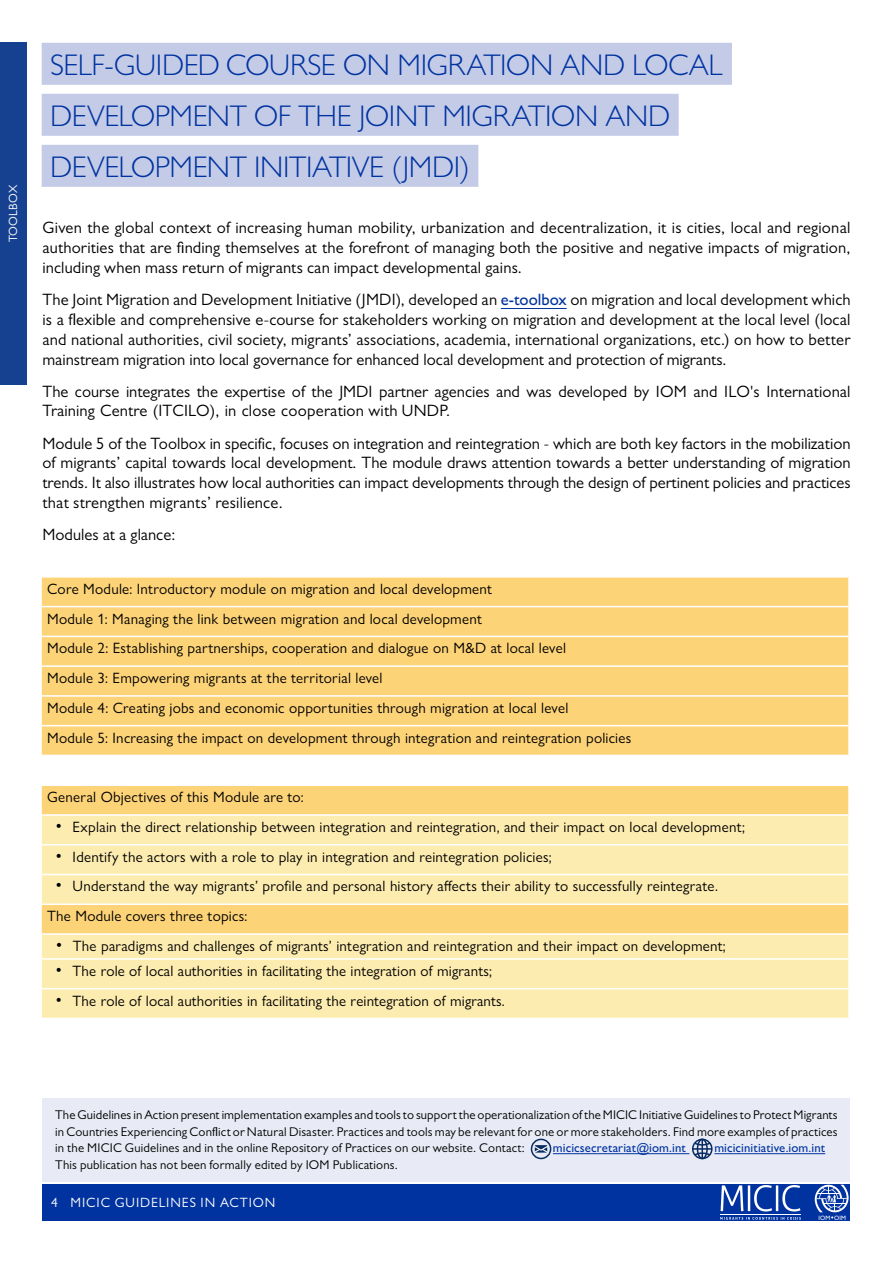
<style>
.page{position:relative;width:893px;height:1263px;background:#fff}
.page>*{position:absolute;margin:0;border:0;box-sizing:border-box;transform-origin:0 0}
.t1{font:300 30px/51px "Gill Sans MT Pro";letter-spacing:-.01em;color:#0033a0}
.t2{font:16.5px/19.8px "Gill Sans MT Pro";color:#000;text-align:justify}
.t3{font:15px/29.7px "Gill Sans Nova";letter-spacing:.015em;color:#000}
.t4{font:13.5px "Gill Sans MT Pro";letter-spacing:.07em;color:#fff}
.t5{font:12.75px/16.5px "Gill Sans MT Pro";letter-spacing:.015em;color:#000;text-align:justify}
.t6{font:500 12.75px "Gill Sans MT Pro";letter-spacing:.005em;color:#0033a0}
.t7{font:12px "Gill Sans Nova";letter-spacing:.02em;color:#fff}
.t8{font:6.3px "Gill Sans";color:#fff}
.s1{font-weight:500;color:#0033a0}
.s2{font-size:18px}
</style>
<div class="page">
<div style="left:0;top:43px;width:27px;height:342px;background:#164190"></div>
<div style="left:43px;top:1184px;width:807px;height:36px;background:#0033a0"></div>
<div style="left:42px;top:43px;width:690px;height:42px;background:#c4cbe7"></div>
<div style="left:42px;top:94px;width:637px;height:42px;background:#c4cbe7"></div>
<div style="left:42px;top:145px;width:436px;height:42px;background:#c4cbe7"></div>
<hr style="left:501px;top:308px;width:66px;height:1px;background:#0033a0">
<div style="left:42px;top:578px;width:806px;height:177px;background:#fdd378"></div>
<div style="left:42px;top:786px;width:806px;height:147px;background:#fdd378"></div>
<div style="left:42px;top:816px;width:806px;height:87px;background:#fdecb0"></div>
<div style="left:42px;top:935px;width:806px;height:83px;background:#fdecb0"></div>
<hr style="left:40px;top:606px;width:810px;height:1px;background:#fff">
<hr style="left:40px;top:636px;width:810px;height:1px;background:#fff">
<hr style="left:40px;top:665px;width:810px;height:2px;background:#fff">
<hr style="left:40px;top:695px;width:810px;height:2px;background:#fff">
<hr style="left:40px;top:725px;width:810px;height:1px;background:#fff">
<hr style="left:40px;top:814px;width:810px;height:2px;background:#fff">
<hr style="left:40px;top:844px;width:810px;height:1px;background:#fff">
<hr style="left:40px;top:874px;width:810px;height:1px;background:#fff">
<hr style="left:40px;top:903px;width:810px;height:2px;background:#fff">
<hr style="left:40px;top:958px;width:810px;height:2px;background:#fff">
<hr style="left:40px;top:988px;width:810px;height:1px;background:#fff">
<div style="left:43px;top:1098px;width:807px;height:84px;background:#e8ebf5"></div>
<hr style="left:553px;top:1153px;width:136px;height:1px;background:#0033a0">
<hr style="left:714px;top:1153px;width:111px;height:1px;background:#0033a0">
<svg style="left:534px;top:1145px;width:14px;height:8px"></svg>
<div style="left:531px;top:1138px;width:20px;height:21px;border:2px solid #072b62;border-radius:50%"></div>
<div style="left:692px;top:1138px;width:21px;height:21px;border:2px solid #072b62;border-radius:50%"></div>
<div style="left:697px;top:1138px;width:11px;height:21px;border:2px solid #072b62;border-radius:50%"></div>
<svg style="left:693px;top:1139px;width:19px;height:19px"></svg>
<svg style="left:721px;top:1185px;width:79px;height:26px"></svg>
<svg style="left:720px;top:1217px;width:81px;height:3px"></svg>
<hr style="left:720px;top:1214px;width:81px;height:1px;background:#fff">
<svg style="left:815px;top:1185px;width:34px;height:33px"></svg>
<p class="t7" style="left:6px;top:242px;width:59px;rotate:-90deg">TOOLBOX</p>
<h1 class="t1" style="left:50px;top:39px;width:674px">SELF-GUIDED COURSE ON MIGRATION AND LOCAL<br>DEVELOPMENT OF THE JOINT MIGRATION AND<br>DEVELOPMENT INITIATIVE (JMDI)</h1>
<p class="t2" style="left:43px;top:218px;width:809px">Given the global context of increasing human mobility, urbanization and decentralization, it is cities, local and regional authorities that are finding themselves at the forefront of managing both the positive and negative impacts of migration, including when mass return of migrants can impact developmental gains.</p>
<p class="t2" style="left:43px;top:290px;width:809px">The Joint Migration and Development Initiative (JMDI), developed an <span class="s1">e-toolbox</span> on migration and local development which is a flexible and comprehensive e-course for stakeholders working on migration and development at the local level (local and national authorities, civil society, migrants’ associations, academia, international organizations, etc.) on how to better mainstream migration into local governance for enhanced local development and protection of migrants.</p>
<p class="t2" style="left:43px;top:382px;width:809px;line-height:18.5px">The course integrates the expertise of the JMDI partner agencies and was developed by IOM and ILO's International<br>Training Centre (ITCILO), in close cooperation with UNDP.</p>
<p class="t2" style="left:43px;top:433px;width:809px">Module 5 of the Toolbox in specific, focuses on integration and reintegration - which are both key factors in the mobilization of migrants’ capital towards local development. The module draws attention towards a better understanding of migration trends. It also illustrates how local authorities can impact developments through the design of pertinent policies and practices that strengthen migrants’ resilience.</p>
<p class="t2" style="left:43px;top:525px;width:134px">Modules at a glance:</p>
<p class="t3" style="left:47px;top:574px;width:586px">Core Module: Introductory module on migration and local development<br>Module 1: Managing the link between migration and local development<br>Module 2: Establishing partnerships, cooperation and dialogue on M&amp;D at local level<br>Module 3: Empowering migrants at the territorial level<br>Module 4: Creating jobs and economic opportunities through migration at local level<br>Module 5: Increasing the impact on development through integration and reintegration policies</p>
<p class="t3" style="left:47px;top:782px;width:258px">General Objectives of this Module are to:</p>
<p class="t3" style="left:56px;top:812px;width:691px"><span class="s2">•</span> Explain the direct relationship between integration and reintegration, and their impact on local development;</p>
<p class="t3" style="left:56px;top:841px;width:498px"><span class="s2">•</span> Identify the actors with a role to play in integration and reintegration policies;</p>
<p class="t3" style="left:47px;top:871px;width:672px;text-indent:9px"><span class="s2">•</span> Understand the way migrants’ profile and personal history affects their ability to successfully reintegrate.<br>The Module covers three topics:</p>
<p class="t3" style="left:56px;top:931px;width:671px"><span class="s2">•</span> The paradigms and challenges of migrants’ integration and reintegration and their impact on development;</p>
<p class="t3" style="left:56px;top:956px;width:438px"><span class="s2">•</span> The role of local authorities in facilitating the integration of migrants;</p>
<p class="t3" style="left:56px;top:985px;width:451px"><span class="s2">•</span> The role of local authorities in facilitating the reintegration of migrants.</p>
<p class="t5" style="left:55px;top:1107px;width:784px">The Guidelines in Action present implementation examples and tools to support the operationalization of the MICIC Initiative Guidelines to Protect Migrants in Countries Experiencing Conflict or Natural Disaster. Practices and tools may be relevant for one or more stakeholders. Find more examples of practices in the MICIC Guidelines and in the online Repository of Practices on our website. Contact:</p>
<p class="t6" style="left:553px;top:1140px;width:135px">micicsecretariat@iom.int</p>
<p class="t6" style="left:714px;top:1140px;width:112px">micicinitiative.iom.int</p>
<p class="t5" style="left:55px;top:1156px;width:344px">This publication has not been formally edited by IOM Publications.</p>
<p class="t4" style="left:51px;top:1194px;width:226px">4 MICIC GUIDELINES IN ACTION</p>
<p class="t8" style="left:819px;top:1214px;width:29px">IOM OIM</p>
</div>
